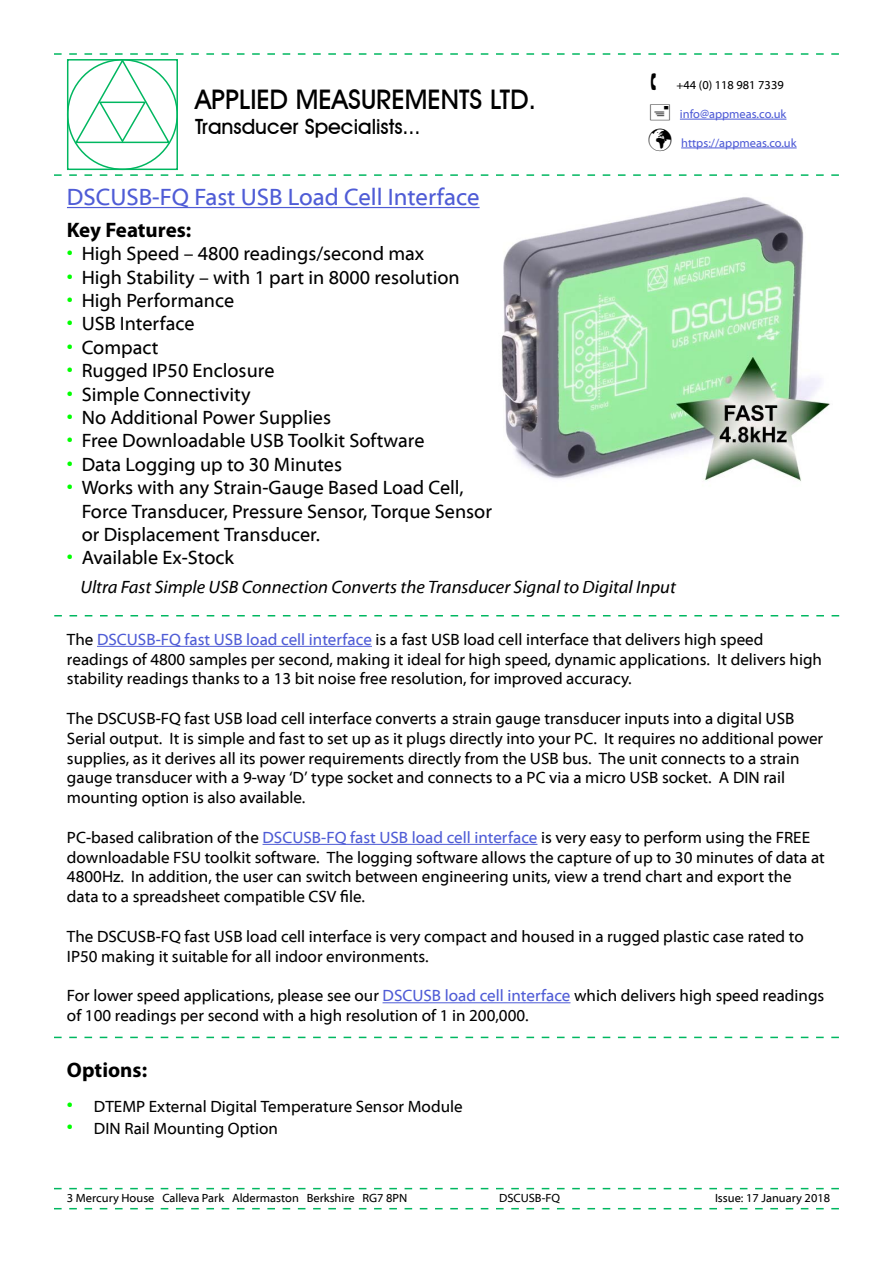
<style>
.page{position:relative;width:893px;height:1263px;background:#fff}
.page>*{position:absolute;margin:0;border:0;box-sizing:border-box;transform-origin:0 0}
.t1{font:500 27px "Avant Garde IT Cby BT";color:#000}
.t2{font:24px "Myriad Web Pro";color:#4f5cd6}
.t3{font:500 21px "Avant Garde IT Cby BT";color:#000}
.t4{font:700 21px "Myriad Pro";color:#000}
.t5{font:19.5px/23.4px "Myriad Web Pro";color:#000}
.t6{font:italic 18px "Myriad Web Pro";color:#000}
.t7{font:16.5px/19.8px "Myriad Web Pro";color:#000}
.t8{font:12px "Myriad Web Pro";color:#000}
.t9{font:12px "Myriad Web Pro";color:#4f5cd6}
.s1{font-size:21px;color:#0f0}
.s2{color:#000}
.s3{color:#4f5cd6}
</style>
<div class="page">
<div style="left:67px;top:59px;width:111px;height:111px;border:2px solid #00b760"></div>
<svg style="left:54px;top:174px;width:785px;height:2px"></svg>
<hr style="left:681px;top:148px;width:116px;height:1px;background:#4f5cd6">
<hr style="left:67px;top:207px;width:413px;height:1px;background:#4f5cd6">
<svg style="left:54px;top:615px;width:785px;height:1px"></svg>
<hr style="left:97px;top:646px;width:275px;height:1px;background:#4f5cd6">
<hr style="left:263px;top:844px;width:274px;height:1px;background:#4f5cd6">
<hr style="left:383px;top:1002px;width:187px;height:1px;background:#4f5cd6">
<svg style="left:54px;top:1188px;width:785px;height:1px"></svg>
<svg style="left:54px;top:1208px;width:785px;height:1px"></svg>
<img style="left:501px;top:197px;width:329px;height:284px">
<svg style="left:54px;top:1037px;width:785px;height:1px"></svg>
<svg style="left:54px;top:53px;width:785px;height:91px"></svg>
<p class="t1" style="left:195px;top:83px;width:343px">APPLIED MEASUREMENTS LTD.</p>
<p class="t3" style="left:195px;top:114px;width:227px">Transducer Specialists...</p>
<p class="t2" style="left:67px;top:184px;width:414px">DSCUSB-FQ Fast USB Load Cell Interface</p>
<p class="t4" style="left:67px;top:216px;width:126px">Key Features:</p>
<p class="t5" style="left:67px;top:242px;width:359px"><span class="s1">•</span> High Speed – 4800 readings/second max</p>
<p class="t5" style="left:67px;top:266px;width:394px"><span class="s1">•</span> High Stability – with 1 part in 8000 resolution</p>
<p class="t5" style="left:67px;top:289px;width:169px"><span class="s1">•</span> High Performance</p>
<p class="t5" style="left:67px;top:313px;width:129px"><span class="s1">•</span> USB Interface</p>
<p class="t5" style="left:67px;top:336px;width:93px"><span class="s1">•</span> Compact</p>
<p class="t5" style="left:67px;top:359px;width:209px"><span class="s1">•</span> Rugged IP50 Enclosure</p>
<p class="t5" style="left:67px;top:383px;width:185px"><span class="s1">•</span> Simple Connectivity</p>
<p class="t5" style="left:67px;top:406px;width:266px"><span class="s1">•</span> No Additional Power Supplies</p>
<p class="t5" style="left:67px;top:430px;width:359px"><span class="s1">•</span> Free Downloadable USB Toolkit Software</p>
<p class="t5" style="left:67px;top:453px;width:277px"><span class="s1">•</span> Data Logging up to 30 Minutes</p>
<p class="t5" style="left:82px;top:476px;width:412px;text-indent:-15px"><span class="s1">•</span> Works with any Strain-Gauge Based Load Cell,<br>Force Transducer, Pressure Sensor, Torque Sensor or Displacement Transducer.</p>
<p class="t5" style="left:67px;top:547px;width:169px"><span class="s1">•</span> Available Ex-Stock</p>
<p class="t8" style="left:676px;top:79px;width:109px">+44 (0) 118 981 7339</p>
<p class="t9" style="left:680px;top:107px;width:108px">info@appmeas.co.uk</p>
<p class="t9" style="left:648px;top:136px;width:150px"><span class="s2">✓</span> https://appmeas.co.uk</p>
<p class="t6" style="left:80px;top:577px;width:597px">Ultra Fast Simple USB Connection Converts the Transducer Signal to Digital Input</p>
<p class="t7" style="left:67px;top:630px;width:757px">The <span class="s3">DSCUSB-FQ fast USB load cell interface</span> is a fast USB load cell interface that delivers high speed readings of 4800 samples per second, making it ideal for high speed, dynamic applications. It delivers high stability readings thanks to a 13 bit noise free resolution, for improved accuracy.</p>
<p class="t7" style="left:67px;top:709px;width:758px">The DSCUSB-FQ fast USB load cell interface converts a strain gauge transducer inputs into a digital USB Serial output. It is simple and fast to set up as it plugs directly into your PC. It requires no additional power supplies, as it derives all its power requirements directly from the USB bus. The unit connects to a strain gauge transducer with a 9-way ‘D’ type socket and connects to a PC via a micro USB socket. A DIN rail mounting option is also available.</p>
<p class="t7" style="left:67px;top:828px;width:759px">PC-based calibration of the <span class="s3">DSCUSB-FQ fast USB load cell interface</span> is very easy to perform using the FREE downloadable FSU toolkit software. The logging software allows the capture of up to 30 minutes of data at 4800Hz. In addition, the user can switch between engineering units, view a trend chart and export the data to a spreadsheet compatible CSV file.</p>
<p class="t7" style="left:67px;top:927px;width:738px">The DSCUSB-FQ fast USB load cell interface is very compact and housed in a rugged plastic case rated to<br>IP50 making it suitable for all indoor environments.</p>
<p class="t7" style="left:67px;top:986px;width:759px">For lower speed applications, please see our <span class="s3">DSCUSB load cell interface</span> which delivers high speed readings of 100 readings per second with a high resolution of 1 in 200,000.</p>
<p class="t4" style="left:67px;top:1057px;width:82px">Options:</p>
<p class="t7" style="left:67px;top:1097px;width:397px"><span class="s1">•</span> DTEMP External Digital Temperature Sensor Module</p>
<p class="t7" style="left:67px;top:1119px;width:213px"><span class="s1">•</span> DIN Rail Mounting Option</p>
<p class="t8" style="left:67px;top:1192px;width:342px">3 Mercury House Calleva Park Aldermaston Berkshire RG7 8PN</p>
<p class="t8" style="left:499px;top:1192px;width:63px">DSCUSB-FQ</p>
<p class="t8" style="left:715px;top:1192px;width:117px">Issue: 17 January 2018</p>
</div>
